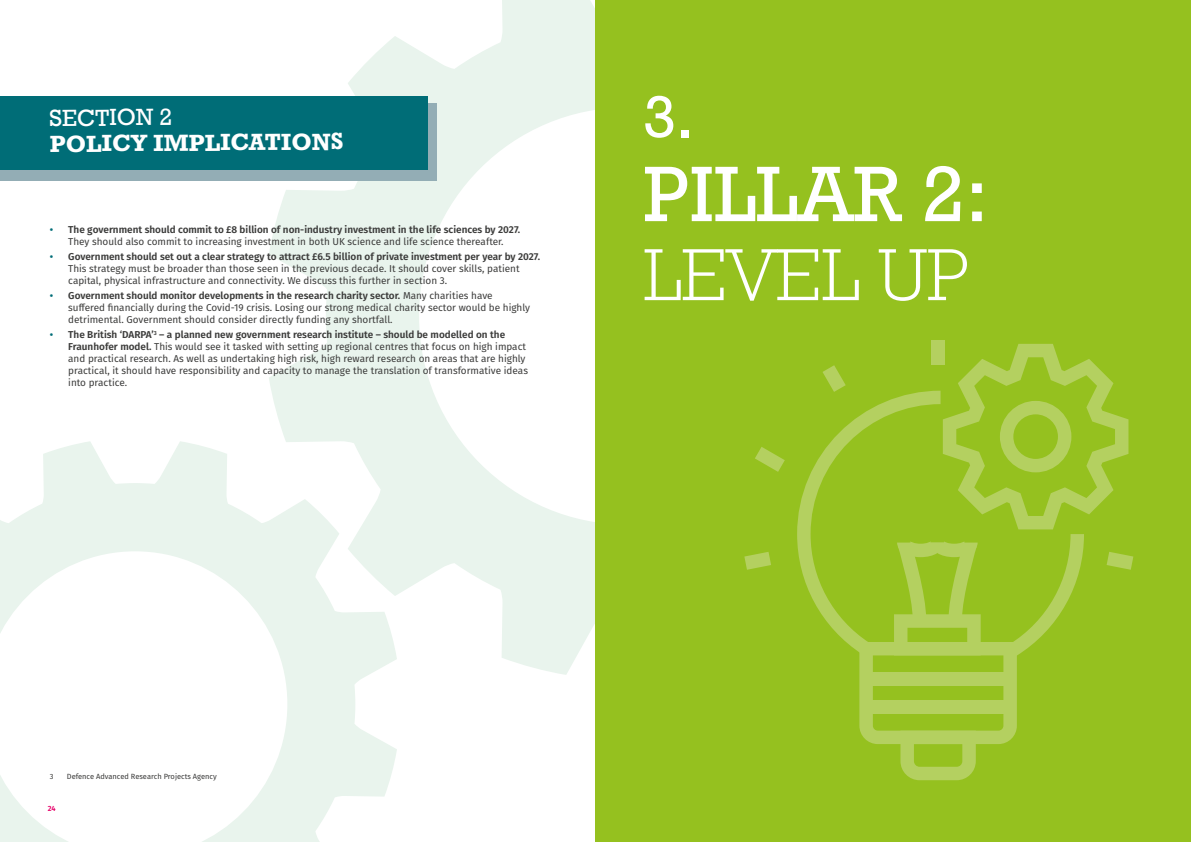
<style>
.page{position:relative;width:1191px;height:842px;background:#fff}
.page>*{position:absolute;margin:0;border:0;box-sizing:border-box;transform-origin:0 0}
.t1{font:80px "Rockwell Std";color:#fff}
.t2{font:300 75px "Rockwell Std";color:#fff}
.t3{font:60px "Rockwell Std";color:#fff}
.t4{font:700 24px "Rockwell";letter-spacing:-.01em;color:#fff}
.t5{font:24px "Rockwell";letter-spacing:-.01em;color:#fff}
.t6{font:10px/12px "Fira Sans";color:#3c3c3b}
.t7{font:600 10px/12px "Fira Sans";color:#3c3c3b;text-align:center}
.t8{font:7.5px "Fira Sans";color:#3c3c3b}
.t9{font:600 7.5px "Fira Sans";color:#e60069}
.s1{color:#006d77}
.s2{font-weight:400}
.s3{font-weight:600;color:#006d77}
.s4{font-weight:600}
</style>
<div class="page">
<svg style="left:269px;top:0;width:326px;height:675px"></svg>
<svg style="left:0;top:441px;width:397px;height:401px"></svg>
<div style="left:595px;top:0;width:596px;height:842px;background:#95c11f"></div>
<div style="left:0;top:103px;width:437px;height:78px;background:#93adb5"></div>
<div style="left:0;top:96px;width:427px;height:74px;background:#006d77"></div>
<div style="left:931px;top:340px;width:14px;height:25px;background:#b4d060"></div>
<svg style="left:744px;top:552px;width:27px;height:18px"></svg>
<svg style="left:755px;top:447px;width:30px;height:25px"></svg>
<svg style="left:797px;top:344px;width:336px;height:436px"></svg>
<h3 class="t5" style="left:50px;top:104px;width:125px">SECTION 2</h3>
<h3 class="t4" style="left:50px;top:128px;width:296px">POLICY IMPLICATIONS</h3>
<p class="t7" style="left:50px;top:223px;width:472px"><span class="s1">•</span> The government should commit to £8 billion of non-industry investment in the life sciences by 2027.<br><span class="s2">They should also commit to increasing investment in both UK science and life science thereafter.</span></p>
<p class="t6" style="left:68px;top:250px;width:473px;text-indent:-18px"><span class="s3">•</span> <span class="s4">Government should set out a clear strategy to attract £6.5 billion of private investment per year by 2027.<br></span>This strategy must be broader than those seen in the previous decade. It should cover skills, patient capital, physical infrastructure and connectivity. We discuss this further in section 3.</p>
<p class="t6" style="left:68px;top:289px;width:463px;text-indent:-18px"><span class="s3">•</span> <span class="s4">Government should monitor developments in the research charity sector.</span> Many charities have suffered financially during the Covid-19 crisis. Losing our strong medical charity sector would be highly detrimental. Government should consider directly funding any shortfall.</p>
<p class="t6" style="left:68px;top:328px;width:461px;text-indent:-18px"><span class="s3">•</span> <span class="s4">The British ‘DARPA’</span><sup>3</sup> <span class="s4">– a planned new government research institute – should be modelled on the Fraunhofer model.</span> This would see it tasked with setting up regional centres that focus on high impact and practical research. As well as undertaking high risk, high reward research on areas that are highly practical, it should have responsibility and capacity to manage the translation of transformative ideas into practice.</p>
<h3 class="t3" style="left:643px;top:82px;width:52px">3.</h3>
<h1 class="t1" style="left:643px;top:148px;width:347px">PILLAR 2:</h1>
<h2 class="t2" style="left:643px;top:232px;width:326px">LEVEL UP</h2>
<p class="t8" style="left:50px;top:771px;width:5px">3</p>
<p class="t8" style="left:67px;top:771px;width:151px">Defence Advanced Research Projects Agency</p>
<p class="t9" style="left:48px;top:802px;width:9px">24</p>
</div>
